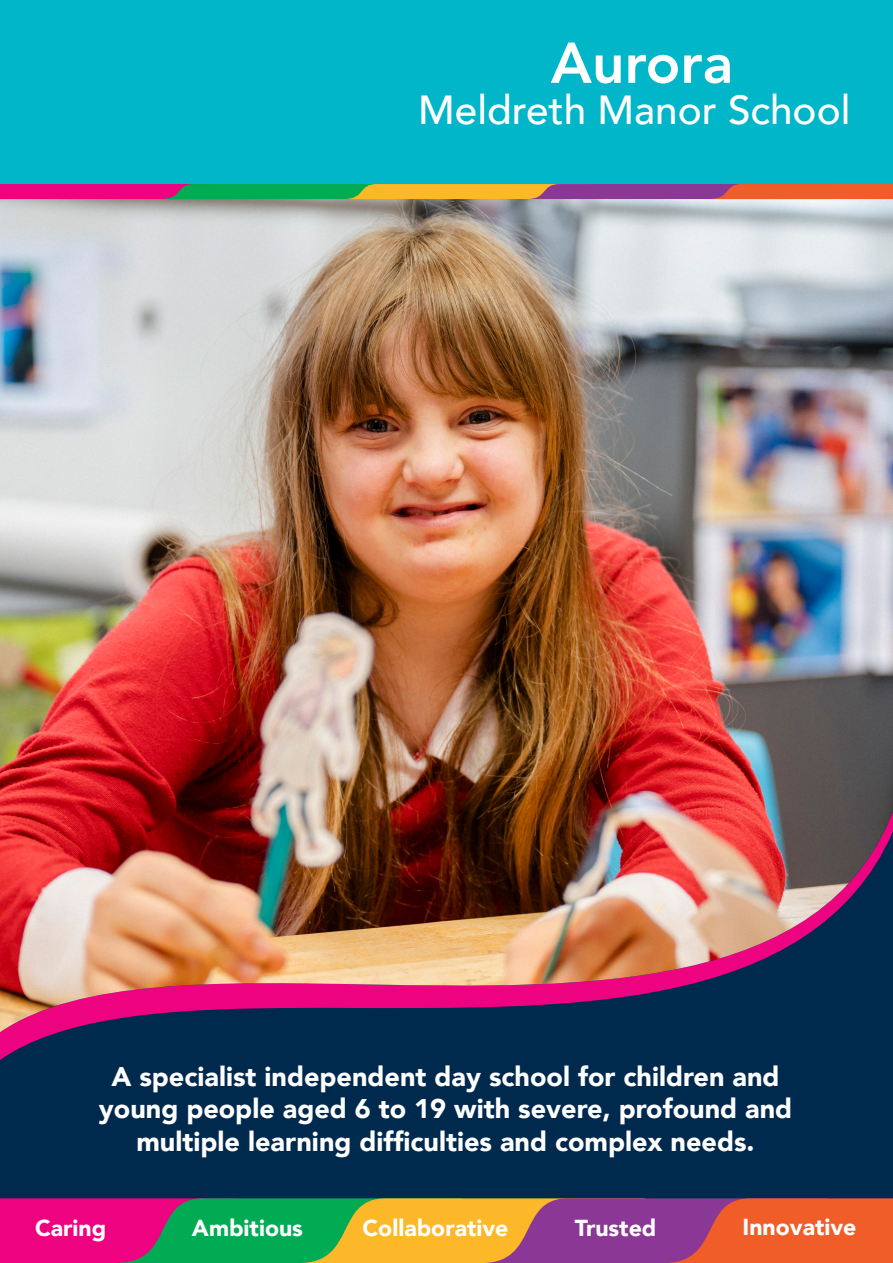
<style>
.page{position:relative;width:893px;height:1263px;background:#fff}
.page>*{position:absolute;margin:0;border:0;box-sizing:border-box;transform-origin:0 0}
.t1{font:500 40.5px "Avenir";color:#fff}
.t2{font:900 27px/32.4px "Avenir";color:#fff;text-align:center}
.t3{font:900 23.1px "Avenir";color:#fff}
</style>
<div class="page">
<div style="left:0;top:1032px;width:893px;height:165px;background:#00294e"></div>
<img style="left:0;top:199px;width:893px;height:833px">
<div style="left:0;top:0;width:893px;height:198px;background:#00b6c8"></div>
<svg style="left:0;top:184px;width:893px;height:15px;background:#ab6559"></svg>
<svg style="left:0;top:1198px;width:893px;height:65px;background:#ab6757"></svg>
<svg style="left:551px;top:43px;width:70px;height:41px"></svg>
<svg style="left:628px;top:55px;width:50px;height:29px"></svg>
<svg style="left:684px;top:55px;width:46px;height:29px"></svg>
<h1 class="t1" style="left:418px;top:75px;width:434px">Meldreth Manor School</h1>
<p class="t2" style="left:99px;top:1059px;width:695px">A specialist independent day school for children and young people aged 6 to 19 with severe, profound and multiple learning difficulties and complex needs.</p>
<p class="t3" style="left:35px;top:1208px;width:73px">Caring</p>
<p class="t3" style="left:192px;top:1208px;width:113px">Ambitious</p>
<p class="t3" style="left:362px;top:1208px;width:148px">Collaborative</p>
<p class="t3" style="left:575px;top:1208px;width:83px">Trusted</p>
<p class="t3" style="left:742px;top:1207px;width:115px">Innovative</p>
</div>
